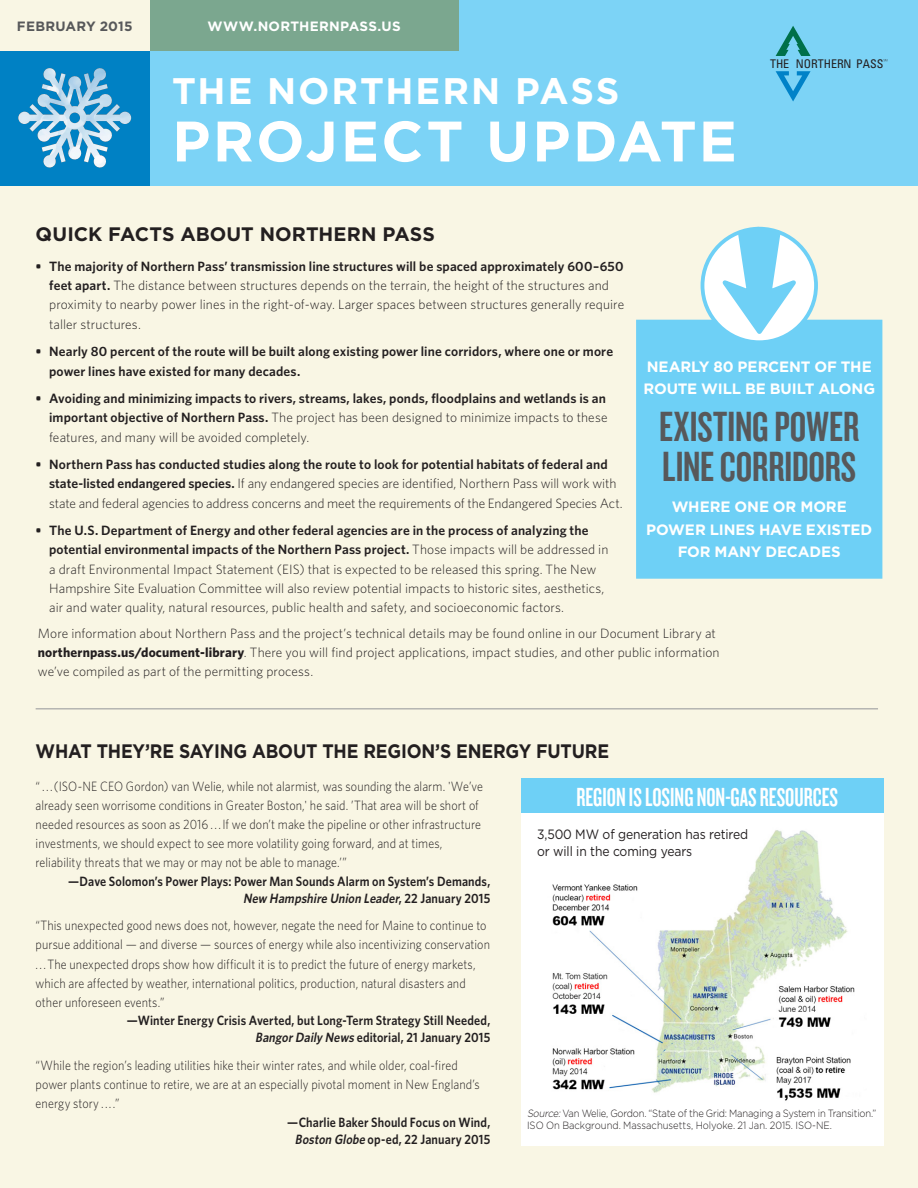
<style>
.page{position:relative;width:918px;height:1188px;background:#fff}
.page>*{position:absolute;margin:0;border:0;box-sizing:border-box;transform-origin:0 0}
.Body{font:700 57px "Gotham";letter-spacing:.04em;color:#fff}
.MAIN_BODY{font:43.5px/40.5px "Knockout HTF48 Featherweight";color:#57585a}
.Body-2{font:700 36.9px "Gotham";letter-spacing:.05em;color:#fff}
.Green_subhead{font:27px "Knockout HTF48 Featherweight";color:#fff;scale:.9 1}
.Green_subhead-2{font:700 19.5px "Gotham";letter-spacing:-.01em;color:#231f20;scale:.9 1}
.Question_Header{font:700 19.5px "Gotham";color:#231f20}
.MAIN_BODY-2{font:700 15px/22.5px "Gotham";letter-spacing:-.005em;color:#fff}
.Green_subhead-3{font:300 13.5px/19.2px "Whitney";letter-spacing:.005em;color:#231f20}
.Green_subhead-4{font:300 13.5px/19.2px "Whitney";letter-spacing:.005em;color:#231f20;scale:.9 1}
.Green_subhead-5{font:600 13.5px/19px "Whitney";letter-spacing:.01em;color:#231f20}
.Green_subhead-6{font:600 13.5px/16.5px "Whitney";letter-spacing:.01em;color:#231f20;text-align:right;scale:.9 1}
.MAIN_BODY-3{font:300 13.5px/19.2px "Whitney";letter-spacing:.005em;color:#231f20}
.Green_subhead-7{font:13.5px/16.5px "Gotham";letter-spacing:-.01em;color:#231f20;scale:.9 1}
.Body-3{font:700 13.5px "Gotham";letter-spacing:.02em;color:#fff}
.Body-4{font:700 13.5px "Gotham";letter-spacing:.015em;color:#57585a}
.t1{font:condensed 12px "Univers";color:#231f20}
.Green_subhead-8{font:300 10.5px/12px "Gotham";letter-spacing:-.02em;color:#231f20;scale:.9 1}
.s1{font-weight:600}
.s2{font-weight:300}
.s3{font-weight:700}
.s4{font-style:italic}
</style>
<div class="page">
<div style="left:0;top:186px;width:918px;height:1002px;background:#f9f6e4"></div>
<div style="left:0;top:0;width:918px;height:186px;background:#7cd3f6"></div>
<svg style="left:776px;top:26px;width:35px;height:30px"></svg>
<svg style="left:776px;top:71px;width:35px;height:30px"></svg>
<div style="left:149px;top:0;width:310px;height:51px;background:#7ba78f"></div>
<div style="left:0;top:51px;width:149px;height:135px;background:#0081c4"></div>
<div style="left:0;top:0;width:149px;height:51px;background:#f9f6e4"></div>
<hr style="left:36px;top:708px;width:842px;height:1px;background:#939598">
<img style="left:18px;top:68px;width:113px;height:100px">
<div style="left:636px;top:320px;width:246px;height:259px;background:#6ed0f6;border:2px solid #6ed0f6"></div>
<svg style="left:702px;top:229px;width:114px;height:113px"></svg>
<div style="left:701px;top:227px;width:117px;height:117px;border:4px solid #6ed0f6;border-radius:50%"></div>
<svg style="left:712px;top:226px;width:94px;height:114px"></svg>
<div style="left:521px;top:779px;width:362px;height:367px;background:#fff"></div>
<img style="left:552px;top:830px;width:303px;height:271px">
<div style="left:521px;top:779px;width:362px;height:34px;background:#6ed0f6"></div>
<p class="Body-4" style="left:17px;top:17px;width:117px">FEBRUARY 2015</p>
<p class="Body-3" style="left:207px;top:17px;width:195px">WWW.NORTHERNPASS.US</p>
<p class="Body-2" style="left:172px;top:66px;width:449px">THE NORTHERN PASS</p>
<p class="Body" style="left:172px;top:103px;width:566px">PROJECT UPDATE</p>
<p class="t1" style="left:770px;top:56px;width:115px">THE NORTHERN PASS</p>
<p class="Question_Header" style="left:36px;top:221px;width:401px">QUICK FACTS ABOUT NORTHERN PASS</p>
<p class="Green_subhead-3" style="left:49px;top:257px;width:577px;text-indent:-13px"><span class="s1">• The majority of Northern Pass’ transmission line structures will be spaced approximately 600–650 feet apart.</span> The distance between structures depends on the terrain, the height of the structures and proximity to nearby power lines in the right-of-way. Larger spaces between structures generally require taller structures.</p>
<p class="Green_subhead-5" style="left:49px;top:342px;width:566px;text-indent:-13px">• Nearly 80 percent of the route will be built along existing power line corridors, where one or more power lines have existed for many decades.</p>
<p class="Green_subhead-5" style="left:49px;top:389px;width:560px;text-align:justify;text-indent:-13px">• Avoiding and minimizing impacts to rivers, streams, lakes, ponds, floodplains and wetlands is an important objective of Northern Pass. <span class="s2">The project has been designed to minimize impacts to these features, and many will be avoided completely.</span></p>
<p class="Green_subhead-3" style="left:49px;top:455px;width:575px;text-indent:-13px"><span class="s1">• Northern Pass has conducted studies along the route to look for potential habitats of federal and state-listed endangered species.</span> If any endangered species are identified, Northern Pass will work with state and federal agencies to address concerns and meet the requirements of the Endangered Species Act.</p>
<p class="Green_subhead-3" style="left:49px;top:521px;width:561px;text-indent:-13px"><span class="s1">• The U.S. Department of Energy and other federal agencies are in the process of analyzing the potential environmental impacts of the Northern Pass project.</span> Those impacts will be addressed in a draft Environmental Impact Statement (EIS) that is expected to be released this spring. The New Hampshire Site Evaluation Committee will also review potential impacts to historic sites, aesthetics, air and water quality, natural resources, public health and safety, and socioeconomic factors.</p>
<p class="MAIN_BODY-2" style="left:643px;top:355px;width:233px">NEARLY 80 PERCENT OF THE<br>ROUTE WILL BE BUILT ALONG</p>
<p class="MAIN_BODY" style="left:659px;top:407px;width:202px">EXISTING POWER<br>LINE CORRIDORS</p>
<p class="MAIN_BODY-2" style="left:646px;top:496px;width:228px;text-align:center">WHERE ONE OR MORE<br>POWER LINES HAVE EXISTED<br>FOR MANY DECADES</p>
<p class="MAIN_BODY-3" style="left:38px;top:623px;width:683px">More information about Northern Pass and the project’s technical details may be found online in our Document Library at <span class="s3">northernpass.us/document-library</span>. There you will find project applications, impact studies, and other public information we’ve compiled as part of the permitting process.</p>
<p class="Green_subhead-2" style="left:36px;top:738px;width:639px">WHAT THEY’RE SAYING ABOUT THE REGION’S ENERGY FUTURE</p>
<p class="Green_subhead" style="left:576px;top:784px;width:292px">REGION IS LOSING NON-GAS RESOURCES</p>
<p class="Green_subhead-7" style="left:537px;top:826px;width:236px">3,500 MW of generation has retired or will in the coming years</p>
<p class="Green_subhead-4" style="left:36px;top:776px;width:499px">“ . . . (ISO-NE CEO Gordon) van Welie, while not alarmist, was sounding the alarm. 'We’ve already seen worrisome conditions in Greater Boston,' he said. ’That area will be short of needed resources as soon as 2016 . . . If we don’t make the pipeline or other infrastructure investments, we should expect to see more volatility going forward, and at times, reliability threats that we may or may not be able to manage.’”</p>
<p class="Green_subhead-6" style="left:68px;top:873px;width:470px">—Dave Solomon’s Power Plays: Power Man Sounds Alarm on System’s Demands,<br><span class="s4">New Hampshire Union Leader</span>, 2 2 J a n u a r y 2 0 1 5</p>
<p class="Green_subhead-4" style="left:36px;top:916px;width:506px">“This unexpected good news does not, however, negate the need for Maine to continue to pursue additional — and diverse — sources of energy while also incentivizing conservation . . . The unexpected drops show how difficult it is to predict the future of energy markets, which are affected by weather, international politics, production, natural disasters and other unforeseen events.”</p>
<p class="Green_subhead-6" style="left:127px;top:1012px;width:405px">—Winter Energy Crisis Averted, but Long-Term Strategy Still Needed,<br><span class="s4">BangorDaily News</span>editorial, 21 January 2015</p>
<p class="Green_subhead-4" style="left:36px;top:1055px;width:495px">“While the region’s leading utilities hike their winter rates, and while older, coal-fired power plants continue to retire, we are at an especially pivotal moment in New England’s energy story . . . .”</p>
<p class="Green_subhead-6" style="left:287px;top:1114px;width:227px;text-align:center">—Charlie Baker Should Focus on Wind,<br><span class="s4">Boston Globe</span> op-ed, 22 January 2015</p>
<p class="Green_subhead-8" style="left:527px;top:1107px;width:390px"><span class="s4">Source:</span>Van Welie, Gordon. “State of the Grid: Managing a System in Transition.”<br>ISO On Background. Massachusetts, Holyoke. 21 Jan. 2015. ISO-NE.</p>
</div>
